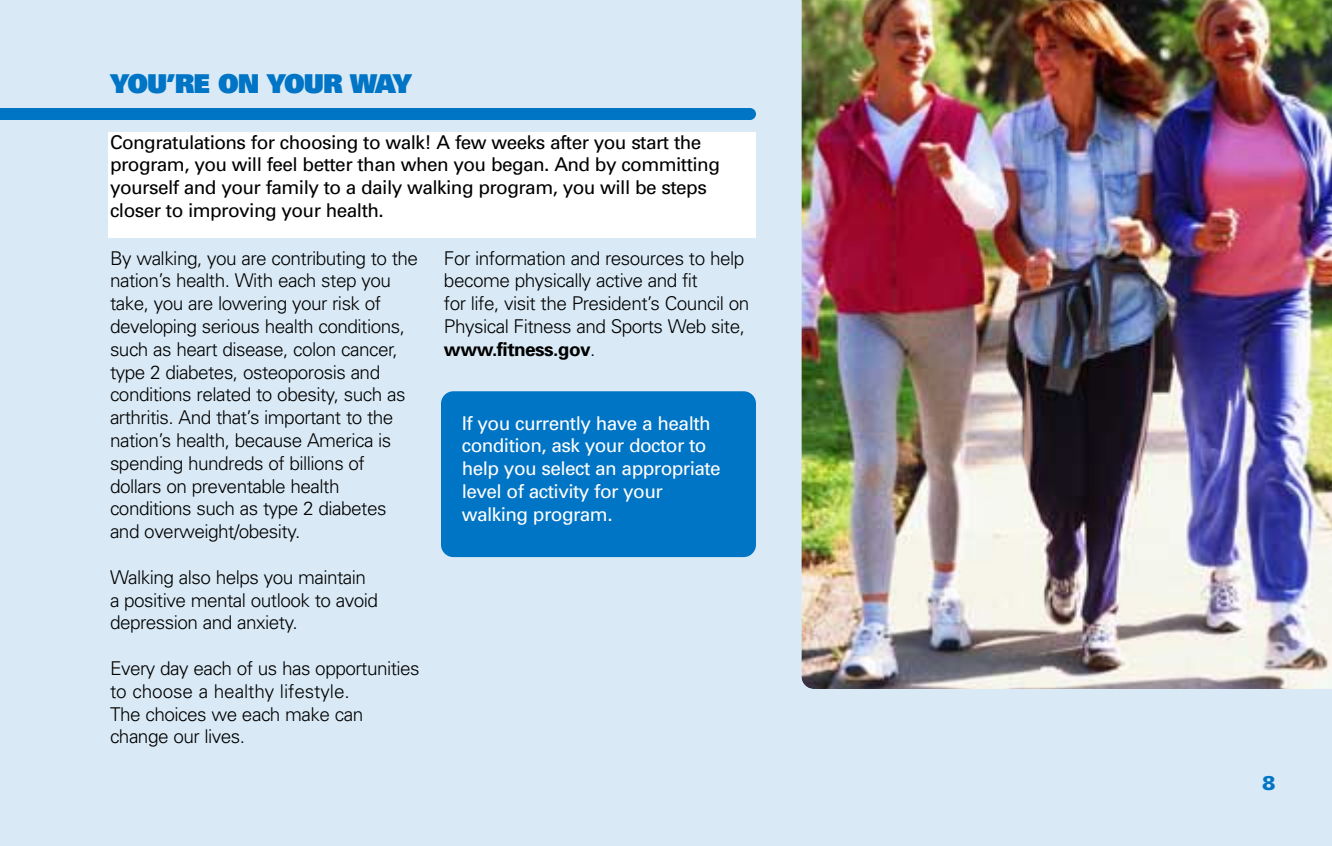
<style>
.page{position:relative;width:1332px;height:846px;background:#d9eaf6}
.page>*{position:absolute;margin:0;border:0;box-sizing:border-box;transform-origin:0 0}
.t1{font:900 26px "Univers";letter-spacing:-.035em;color:#0074c5}
.t2{font:900 20px "Univers";color:#0074c5}
.t3{font:300 19px/22.8px "Univers";letter-spacing:-.03em;color:#000}
.t4{font:19px/22.8px "Univers";letter-spacing:-.03em;color:#000}
.t5{font:19px/22.8px "Univers";letter-spacing:-.03em;color:#fff}
.t6{font:700 19px "Univers";letter-spacing:-.03em;color:#000}
.s1{font-weight:300}
</style>
<div class="page">
<div style="left:0;top:108px;width:756px;height:12px;background:#0074c5"></div>
<img style="left:801px;top:0;width:531px;height:689px">
<div style="left:441px;top:391px;width:315px;height:166px;background:#0074c5;border-radius:12px"></div>
<div style="left:108px;top:133px;width:648px;height:105px;background:#fff"></div>
<p class="t1" style="left:110px;top:74px;width:303px">YOU’RE ON YOUR WAY</p>
<p class="t4" style="left:110px;top:132px;width:611px">Congratulations for choosing to walk! A few weeks after you start the program, you will feel better than when you began. And by committing yourself and your family to a daily walking program, you will be steps closer to improving your health.</p>
<p class="t3" style="left:110px;top:248px;width:310px">By walking, you are contributing to the</p>
<p class="t3" style="left:110px;top:294px;width:297px">take, you are lowering your risk of developing serious health conditions,</p>
<p class="t3" style="left:110px;top:362px;width:272px">type 2 diabetes, osteoporosis and</p>
<p class="t3" style="left:110px;top:271px;width:282px">nation’s health. With each step you</p>
<p class="t3" style="left:110px;top:339px;width:289px">such as heart disease, colon cancer,</p>
<p class="t3" style="left:110px;top:385px;width:297px">conditions related to obesity, such as arthritis. And that’s important to the nation’s health, because America is</p>
<p class="t3" style="left:110px;top:453px;width:278px">spending hundreds of billions of dollars on preventable health conditions such as type 2 diabetes</p>
<p class="t3" style="left:110px;top:522px;width:192px">and overweight/obesity.</p>
<p class="t3" style="left:110px;top:567px;width:258px">Walking also helps you maintain</p>
<p class="t3" style="left:110px;top:613px;width:189px">depression and anxiety.</p>
<p class="t3" style="left:110px;top:590px;width:270px">a positive mental outlook to avoid</p>
<p class="t3" style="left:110px;top:659px;width:311px">Every day each of us has opportunities to choose a healthy lifestyle.<br>The choices we each make can change our lives.</p>
<p class="t3" style="left:444px;top:248px;width:302px">For information and resources to help become physically active and fit</p>
<p class="t3" style="left:444px;top:294px;width:307px">for life, visit the President’s Council on<br>Physical Fitness and Sports Web site,</p>
<p class="t6" style="left:444px;top:342px;width:153px">www.fitness.gov<span class="s1">.</span></p>
<p class="t5" style="left:462px;top:413px;width:261px">If you currently have a health condition, ask your doctor to help you select an appropriate level of activity for your walking program.</p>
<p class="t2" style="left:1262px;top:776px;width:15px">8</p>
</div>
